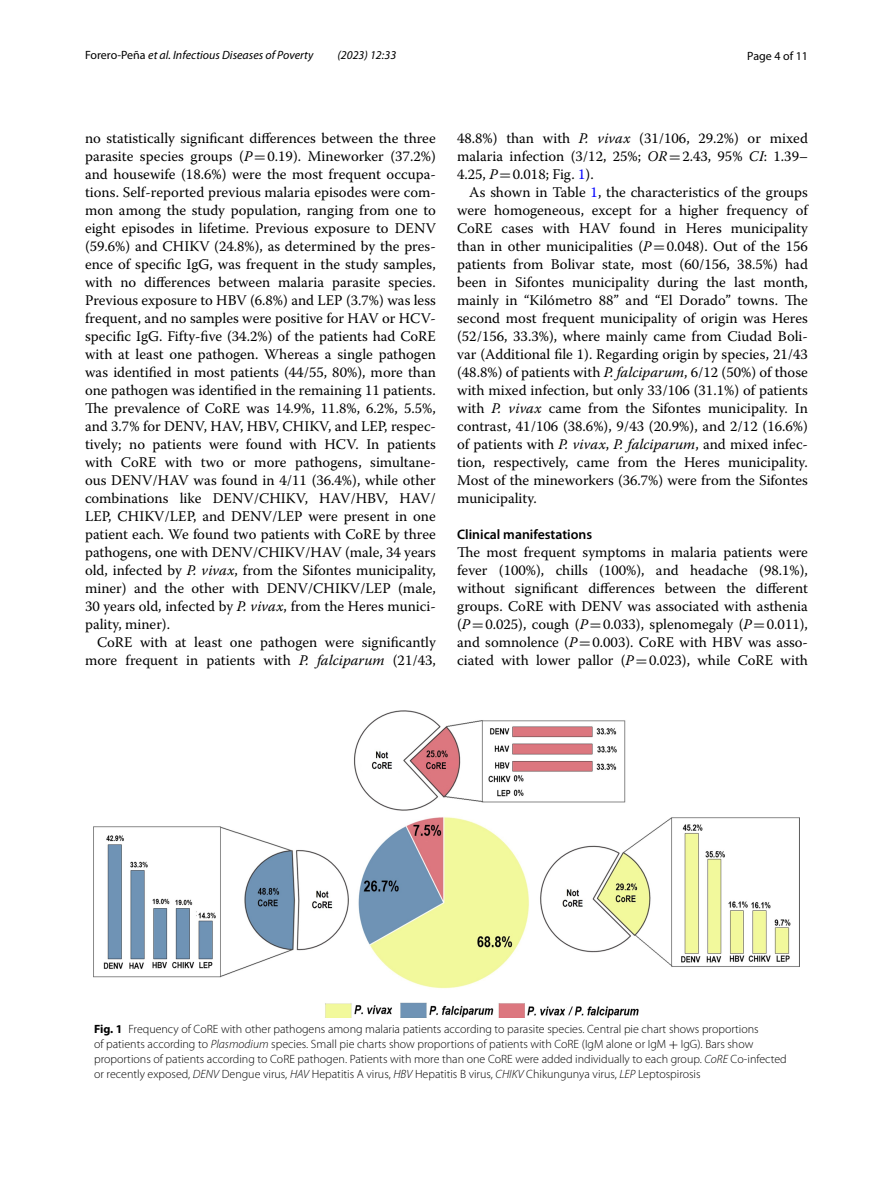
<style>
.page{position:relative;width:893px;height:1187px;background:#fff}
.page>*{position:absolute;margin:0;border:0;box-sizing:border-box;transform-origin:0 0}
.t1{font:14.7px/18px "Warnock Pro";color:#000;text-align:justify}
.t2{font:600 13.8px "Myriad Pro";color:#000}
.t3{font:300 12px/15px "Myriad Pro";color:#000}
.t4{font:italic 12px "Myriad Pro";color:#000}
.t5{font:12px "Myriad Pro";color:#000}
.s1{font-style:normal}
.s2{font-style:italic}
.s3{font-family:"MTSY"}
.s4{color:#00f}
.s5{font-weight:700}
.s6{font-family:"MTSY";font-weight:400}
</style>
<div class="page">
<img style="left:94px;top:710px;width:705px;height:307px">
<p class="t4" style="left:85px;top:48px;width:230px"><span class="s1">Forero‑Peña</span> et al. Infectious Diseases of Poverty</p>
<p class="t4" style="left:337px;top:48px;width:60px">(2023) 12:33</p>
<p class="t5" style="left:747px;top:48px;width:62px">Page 4 of 11</p>
<p class="t1" style="left:85px;top:128px;width:352px">no statistically significant differences between the three parasite species groups (<span class="s2">P</span><span class="s3">=</span>0.19). Mineworker (37.2%) and housewife (18.6%) were the most frequent occupa&shy;tions. Self-reported previous malaria episodes were com&shy;mon among the study population, ranging from one to eight episodes in lifetime. Previous exposure to DENV (59.6%) and CHIKV (24.8%), as determined by the pres&shy;ence of specific IgG, was frequent in the study samples, with no differences between malaria parasite species.<br>Previous exposure to HBV (6.8%) and LEP (3.7%) was less frequent, and no samples were positive for HAV or HCV&shy;specific IgG. Fifty-five (34.2%) of the patients had CoRE with at least one pathogen. Whereas a single pathogen was identified in most patients (44/55, 80%), more than one pathogen was identified in the remaining 11 patients.<br>The prevalence of CoRE was 14.9%, 11.8%, 6.2%, 5.5%, and 3.7% for DENV, HAV, HBV, CHIKV, and LEP, respec&shy;tively; no patients were found with HCV. In patients with CoRE with two or more pathogens, simultane&shy;ous DENV/HAV was found in 4/11 (36.4%), while other combinations like DENV/CHIKV, HAV/HBV, HAV/ LEP, CHIKV/LEP, and DENV/LEP were present in one patient each. We found two patients with CoRE by three pathogens, one with DENV/CHIKV/HAV (male, 34 years old, infected by <span class="s2">P. vivax</span>, from the Sifontes municipality, miner) and the other with DENV/CHIKV/LEP (male, 30 years old, infected by <span class="s2">P. vivax</span>, from the Heres munici&shy;pality, miner).</p>
<p class="t1" style="left:85px;top:632px;width:352px;text-align:right">CoRE with at least one pathogen were significantly more frequent in patients with <span class="s2">P. falciparum</span> (21/43,</p>
<p class="t1" style="left:457px;top:128px;width:352px">48.8%) than with <span class="s2">P. vivax</span> (31/106, 29.2%) or mixed malaria infection (3/12, 25%; <span class="s2">OR</span><span class="s3">=</span>2.43, 95% <span class="s2">CI</span>: 1.39– 4.25, <span class="s2">P</span><span class="s3">=</span>0.018; Fig. <span class="s4">1</span>).</p>
<p class="t1" style="left:457px;top:182px;width:352px;text-indent:12px">As shown in Table <span class="s4">1</span>, the characteristics of the groups were homogeneous, except for a higher frequency of CoRE cases with HAV found in Heres municipality than in other municipalities (<span class="s2">P</span><span class="s3">=</span>0.048). Out of the 156 patients from Bolivar state, most (60/156, 38.5%) had been in Sifontes municipality during the last month, mainly in “Kilómetro 88” and “El Dorado” towns. The second most frequent municipality of origin was Heres (52/156, 33.3%), where mainly came from Ciudad Boli&shy;var (Additional file 1). Regarding origin by species, 21/43 (48.8%) of patients with <span class="s2">P. falciparum</span>, 6/12 (50%) of those with mixed infection, but only 33/106 (31.1%) of patients with <span class="s2">P. vivax</span> came from the Sifontes municipality. In contrast, 41/106 (38.6%), 9/43 (20.9%), and 2/12 (16.6%) of patients with <span class="s2">P. vivax</span>, <span class="s2">P. falciparum</span>, and mixed infec&shy;tion, respectively, came from the Heres municipality.<br>Most of the mineworkers (36.7%) were from the Sifontes municipality.</p>
<p class="t2" style="left:457px;top:525px;width:137px">Clinical manifestations</p>
<p class="t1" style="left:457px;top:542px;width:352px">The most frequent symptoms in malaria patients were fever (100%), chills (100%), and headache (98.1%), without significant differences between the different groups. CoRE with DENV was associated with asthenia (<span class="s2">P</span><span class="s3">=</span>0.025), cough (<span class="s2">P</span><span class="s3">=</span>0.033), splenomegaly (<span class="s2">P</span><span class="s3">=</span>0.011), and somnolence (<span class="s2">P</span><span class="s3">=</span>0.003). CoRE with HBV was asso&shy;ciated with lower pallor (<span class="s2">P</span><span class="s3">=</span>0.023), while CoRE with</p>
<p class="t3" style="left:94px;top:1021px;width:694px"><span class="s5">Fig. 1</span> Frequency of CoRE with other pathogens among malaria patients according to parasite species. Central pie chart shows proportions<br>of patients according to <span class="s2">Plasmodium</span> species. Small pie charts show proportions of patients with CoRE (IgM alone or IgM <span class="s6">+</span> IgG). Bars show proportions of patients according to CoRE pathogen. Patients with more than one CoRE were added individually to each group. <span class="s2">CoRE</span> Co-infected or recently exposed, <span class="s2">DENV</span> Dengue virus, <span class="s2">HAV</span> Hepatitis A virus, <span class="s2">HBV</span> Hepatitis B virus, <span class="s2">CHIKV</span> Chikungunya virus, <span class="s2">LEP</span> Leptospirosis</p>
</div>
